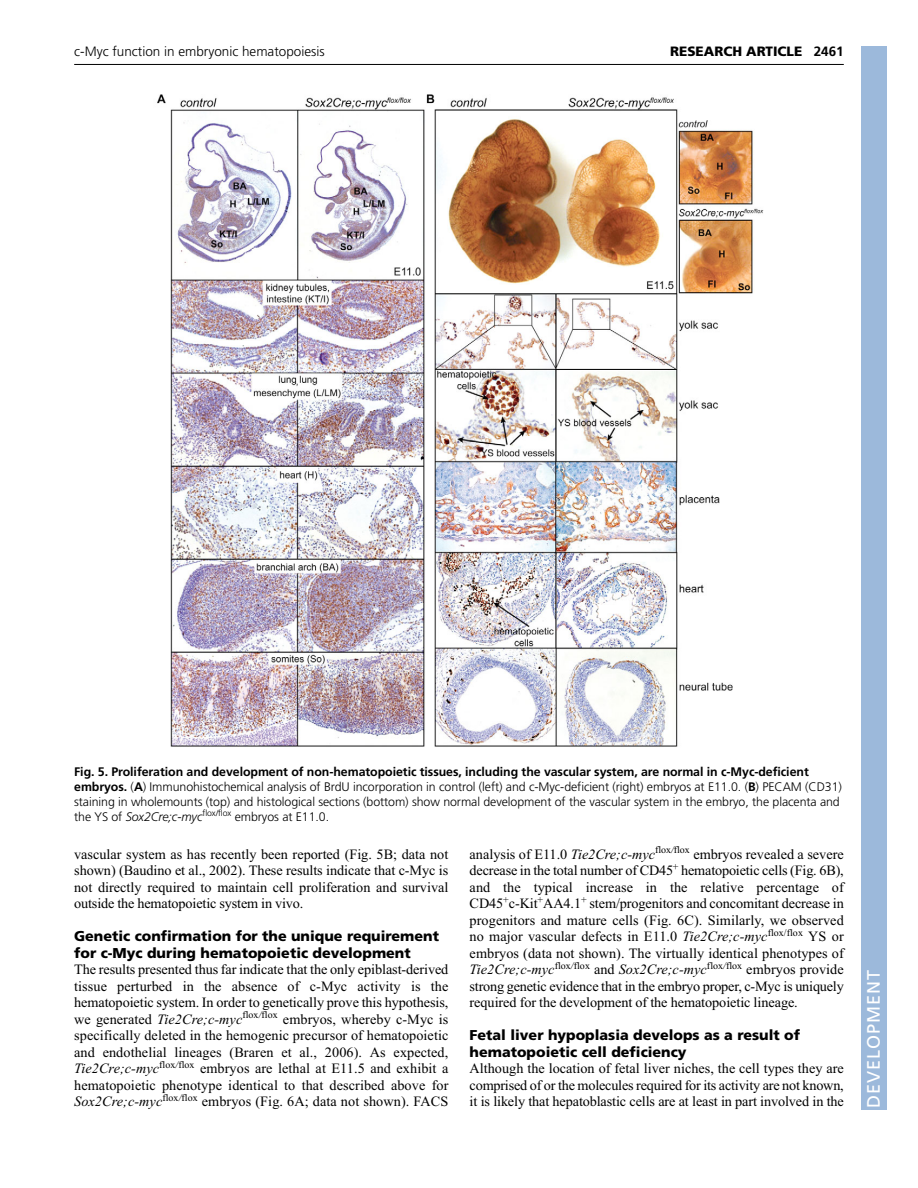
<style>
.page{position:relative;width:918px;height:1188px;background:#fff}
.page>*{position:absolute;margin:0;border:0;box-sizing:border-box;transform-origin:0 0}
.t1{font:18px "Frutiger LT Std";letter-spacing:.055em;color:#fff}
.t2{font:14.25px/16.5px "Times New Roman";letter-spacing:-.005em;color:#000;text-align:justify}
.t3{font:900 14.25px/16.5px "Frutiger LT Std";color:#000}
.t4{font:300 13.5px "Frutiger LT Std";color:#000}
.t5{font:900 13.5px "Frutiger LT Std";color:#000}
.t6{font:300 12.3px/15px "Frutiger LT Std";letter-spacing:-.005em;color:#000}
.s1{font-weight:700}
.s2{font-style:italic}
</style>
<div class="page">
<hr style="left:74px;top:64px;width:770px;height:1px;background:#000">
<img style="left:157px;top:94px;width:607px;height:653px">
<div style="left:861px;top:46px;width:25px;height:1064px;background:#9cb9db"></div>
<p class="t4" style="left:74px;top:46px;width:252px">c-Myc function in embryonic hematopoiesis</p>
<p class="t5" style="left:670px;top:46px;width:175px">RESEARCH ARTICLE <span class="s1">2461</span></p>
<p class="t6" style="left:74px;top:765px;width:769px"><span class="s1">Fig. 5. Proliferation and development of non-hematopoietic tissues, including the vascular system, are normal in c-Myc-deficient embryos.</span> (<span class="s1">A</span>) Immunohistochemical analysis of BrdU incorporation in control (left) and c-Myc-deficient (right) embryos at E11.0. (<span class="s1">B</span>) PECAM (CD31) staining in wholemounts (top) and histological sections (bottom) show normal development of the vascular system in the embryo, the placenta and the YS of <span class="s2">Sox2Cre;c-myc</span><sup>flox</sup><sup>/</sup><sup>flox</sup> embryos at E11.0.</p>
<p class="t2" style="left:74px;top:847px;width:376px">vascular system as has recently been reported (Fig. 5B; data not shown) (Baudino et al., 2002). These results indicate that c-Myc is not directly required to maintain cell proliferation and survival outside the hematopoietic system in vivo.</p>
<p class="t3" style="left:74px;top:929px;width:366px">Genetic confirmation for the unique requirement for c-Myc during hematopoietic development</p>
<p class="t2" style="left:74px;top:963px;width:376px">The results presented thus far indicate that the only epiblast-derived tissue perturbed in the absence of c-Myc activity is the hematopoietic system. In order to genetically prove this hypothesis, we generated <span class="s2">Tie2Cre;c-myc</span><sup>flox</sup><sup>/</sup><sup>flox</sup> embryos, whereby c-Myc is specifically deleted in the hemogenic precursor of hematopoietic and endothelial lineages (Braren et al., 2006). As expected, <span class="s2">Tie2Cre;c-myc</span><sup>flox</sup><sup>/</sup><sup>flox</sup> embryos are lethal at E11.5 and exhibit a hematopoietic phenotype identical to that described above for <span class="s2">Sox2Cre;c-myc</span><sup>flox</sup><sup>/</sup><sup>flox</sup> embryos (Fig. 6A; data not shown). FACS</p>
<p class="t2" style="left:470px;top:847px;width:376px">analysis of E11.0 <span class="s2">Tie2Cre;c-myc</span><sup>flox</sup><sup>/</sup><sup>flox</sup> embryos revealed a severe decrease in the total number of CD45<sup>+</sup> hematopoietic cells (Fig. 6B), and the typical increase in the relative percentage of CD45<sup>+</sup>c-Kit<sup>+</sup>AA4.1<sup>+</sup> stem/progenitors and concomitant decrease in progenitors and mature cells (Fig. 6C). Similarly, we observed no major vascular defects in E11.0 <span class="s2">Tie2Cre;c-myc</span><sup>flox/flox</sup> YS or embryos (data not shown). The virtually identical phenotypes of <span class="s2">Tie2Cre;c-myc</span><sup>flox</sup><sup>/</sup><sup>flox</sup> and <span class="s2">Sox2Cre;c-myc</span><sup>flox</sup><sup>/</sup><sup>flox</sup> embryos provide strong genetic evidence that in the embryo proper, c-Myc is uniquely required for the development of the hematopoietic lineage.</p>
<p class="t3" style="left:470px;top:1028px;width:332px">Fetal liver hypoplasia develops as a result of hematopoietic cell deficiency</p>
<p class="t2" style="left:470px;top:1062px;width:376px">Although the location of fetal liver niches, the cell types they are comprised of or the molecules required for its activity are not known, it is likely that hepatoblastic cells are at least in part involved in the</p>
<p class="t1" style="left:863px;top:1108px;width:140px;rotate:-90deg">DEVELOPMENT</p>
</div>
